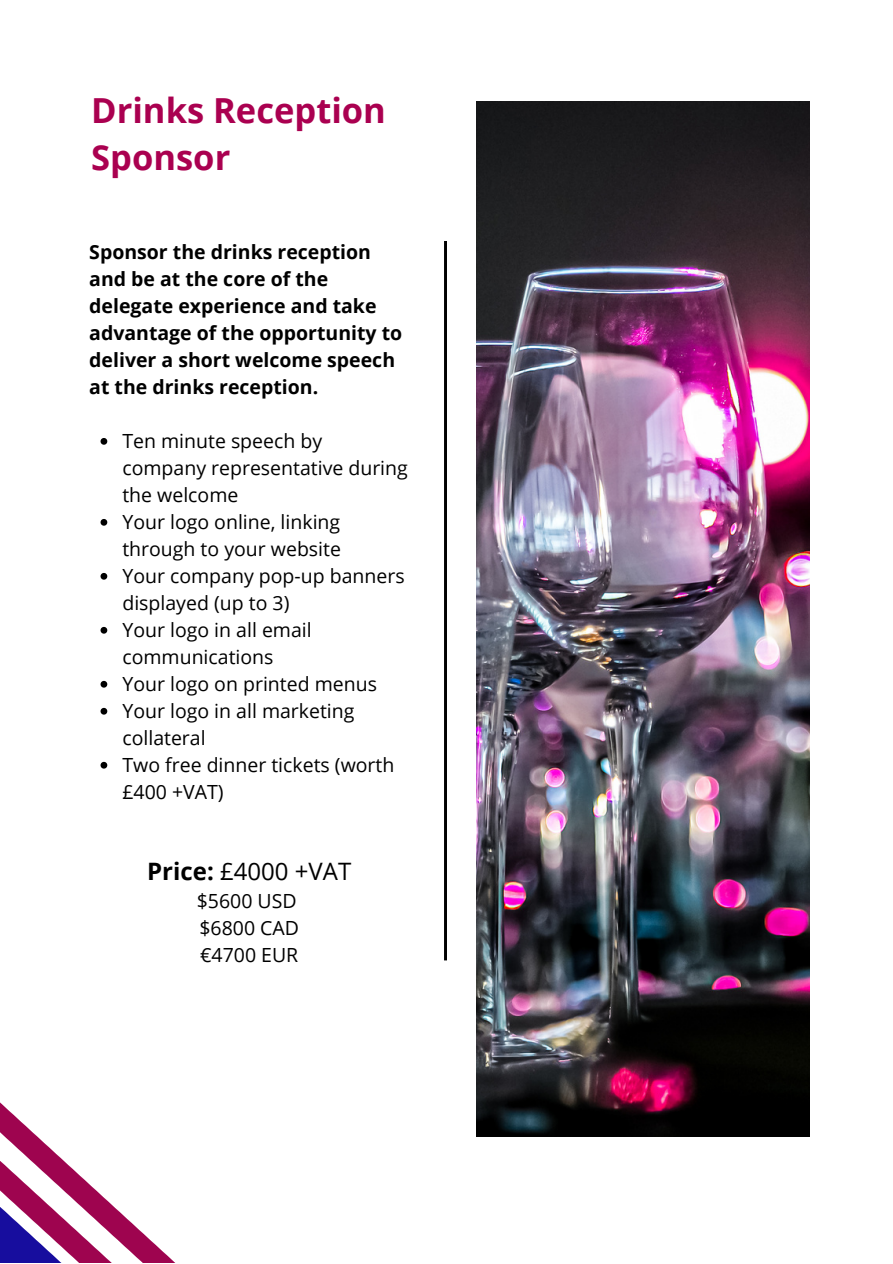
<style>
.page{position:relative;width:893px;height:1264px;background:#fff}
.page>*{position:absolute;margin:0;border:0;box-sizing:border-box;transform-origin:0 0}
.t1{font:700 34.5px/47.2px "Open Sans";color:#aa0050}
.t2{font:24px "Open Sans";color:#000}
.t3{font:19.5px/27px "Open Sans";color:#000}
.t4{font:700 19.5px/27px "Open Sans";color:#000}
.s1{font-weight:700}
</style>
<div class="page">
<svg style="left:444px;top:241px;width:3px;height:719px;background:#030303"></svg>
<img style="left:0;top:1102px;width:174px;height:160px">
<img style="left:477px;top:102px;width:332px;height:1034px">
<svg style="left:100px;top:438px;width:7px;height:7px"></svg>
<svg style="left:100px;top:519px;width:7px;height:6px"></svg>
<svg style="left:100px;top:573px;width:7px;height:6px"></svg>
<svg style="left:100px;top:627px;width:7px;height:6px"></svg>
<svg style="left:100px;top:681px;width:7px;height:6px"></svg>
<svg style="left:100px;top:708px;width:7px;height:6px"></svg>
<svg style="left:100px;top:761px;width:7px;height:7px"></svg>
<h1 class="t1" style="left:91px;top:86px;width:296px">Drinks Reception<br>Sponsor</h1>
<p class="t4" style="left:89px;top:238px;width:314px">Sponsor the drinks reception and be at the core of the delegate experience and take advantage of the opportunity to deliver a short welcome speech at the drinks reception.</p>
<p class="t3" style="left:122px;top:427px;width:287px">Ten minute speech by company representative during the welcome<br>Your logo online, linking through to your website<br>Your company pop-up banners displayed (up to 3)<br>Your logo in all email communications<br>Your logo on printed menus<br>Your logo in all marketing collateral<br>Two free dinner tickets (worth £400 +VAT)</p>
<p class="t2" style="left:147px;top:854px;width:205px"><span class="s1">Price:</span> £4000 +VAT</p>
<p class="t3" style="left:197px;top:887px;width:104px">$5600 USD $6800 CAD €4700 EUR</p>
</div>
